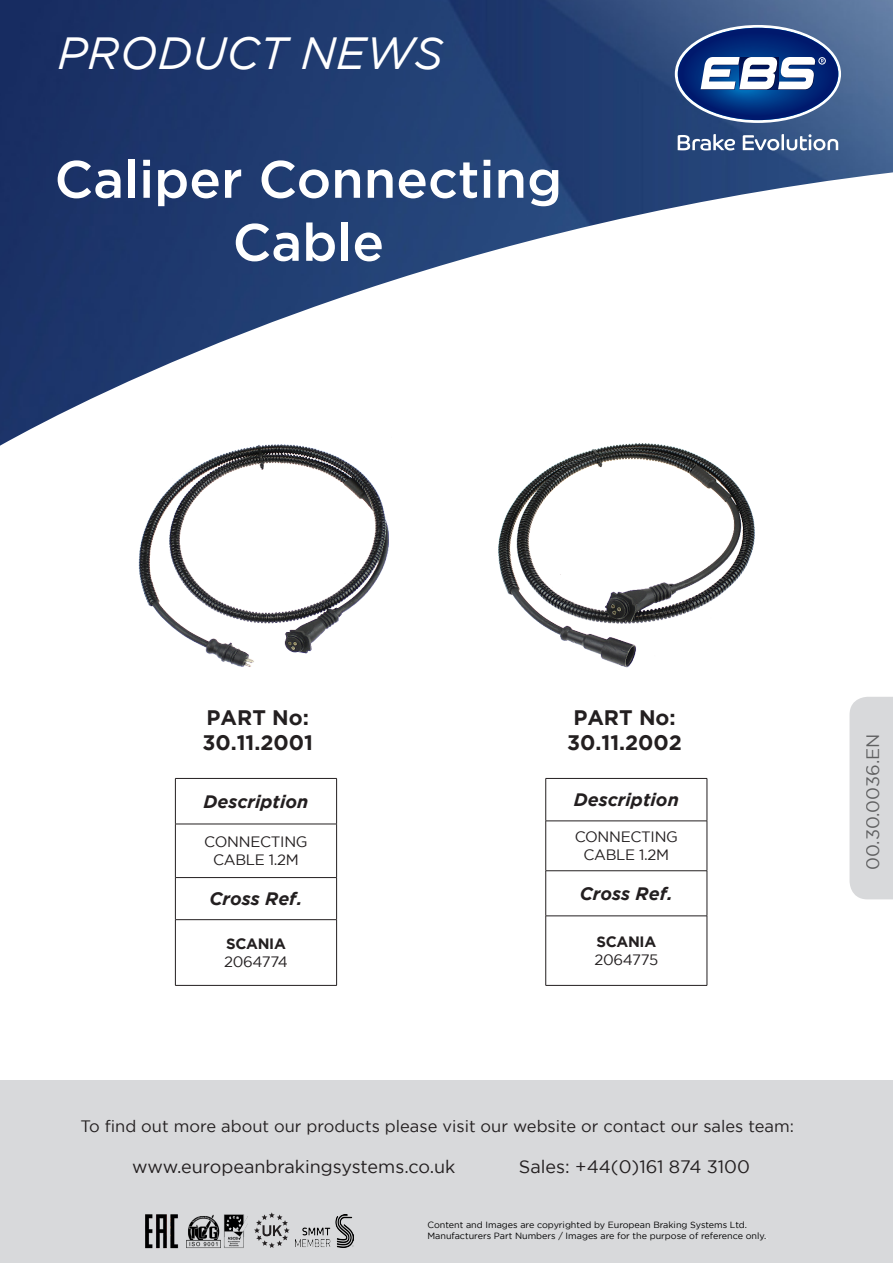
<style>
.page{position:relative;width:893px;height:1263px;background:#fff}
.page>*{position:absolute;margin:0;border:0;box-sizing:border-box;transform-origin:0 0}
.t1{font:500 52.5px/63px "Gotham";color:#fff;text-align:center}
.t2{font:italic 45px "Gotham";color:#fff}
.t3{font:700 21px "Gotham";color:#231f20}
.t4{font:18px "Gotham";color:#231f20}
.t5{font:italic 700 18px "Gotham";color:#231f20}
.t6{font:18px "Gotham";color:#000}
.t7{font:16.5px "Gotham";color:#231f20}
.t8{font:15px "Gotham";letter-spacing:-.02em;color:#231f20}
.t9{font:700 15px "Gotham";letter-spacing:-.02em;color:#231f20}
.t10{font:9px "Gotham";color:#000}
.s1{color:#fff}
</style>
<div class="page">
<div style="left:0;top:1080px;width:893px;height:183px;background:#d8d9db"></div>
<img style="left:0;top:0;width:893px;height:446px">
<svg style="left:678px;top:134px;width:57px;height:16px"></svg>
<svg style="left:743px;top:134px;width:95px;height:16px"></svg>
<svg style="left:675px;top:25px;width:166px;height:98px"></svg>
<div style="left:818px;top:57px;width:8px;height:7px;border:1px solid #fff;border-radius:50%"></div>
<img style="left:145px;top:1214px;width:34px;height:35px">
<svg style="left:254px;top:1212px;width:36px;height:36px"></svg>
<div style="left:849px;top:697px;width:44px;height:202px;background:#d8d9db"></div>
<hr style="left:175px;top:778px;width:162px;height:1px;background:#231f20">
<hr style="left:175px;top:779px;width:1px;height:45px;background:#231f20">
<hr style="left:336px;top:779px;width:1px;height:45px;background:#231f20">
<hr style="left:175px;top:824px;width:162px;height:1px;background:#231f20">
<hr style="left:175px;top:824px;width:1px;height:53px;background:#231f20">
<hr style="left:336px;top:824px;width:1px;height:53px;background:#231f20">
<hr style="left:175px;top:877px;width:162px;height:1px;background:#231f20">
<hr style="left:175px;top:878px;width:1px;height:41px;background:#231f20">
<hr style="left:336px;top:878px;width:1px;height:41px;background:#231f20">
<hr style="left:175px;top:919px;width:162px;height:1px;background:#231f20">
<hr style="left:175px;top:920px;width:1px;height:65px;background:#231f20">
<hr style="left:336px;top:920px;width:1px;height:65px;background:#231f20">
<hr style="left:175px;top:985px;width:162px;height:1px;background:#231f20">
<img style="left:186px;top:1214px;width:62px;height:34px">
<hr style="left:546px;top:778px;width:161px;height:1px;background:#231f20">
<hr style="left:545px;top:779px;width:1px;height:42px;background:#231f20">
<hr style="left:707px;top:779px;width:1px;height:42px;background:#231f20">
<hr style="left:546px;top:821px;width:161px;height:1px;background:#231f20">
<hr style="left:545px;top:821px;width:1px;height:49px;background:#231f20">
<hr style="left:707px;top:821px;width:1px;height:49px;background:#231f20">
<hr style="left:546px;top:870px;width:161px;height:1px;background:#231f20">
<hr style="left:545px;top:871px;width:1px;height:45px;background:#231f20">
<hr style="left:707px;top:871px;width:1px;height:45px;background:#231f20">
<hr style="left:546px;top:916px;width:161px;height:1px;background:#231f20">
<hr style="left:545px;top:916px;width:1px;height:69px;background:#231f20">
<hr style="left:707px;top:916px;width:1px;height:69px;background:#231f20">
<hr style="left:546px;top:985px;width:161px;height:1px;background:#231f20">
<img style="left:295px;top:1214px;width:59px;height:34px">
<img style="left:135px;top:435px;width:263px;height:232px">
<img style="left:490px;top:435px;width:268px;height:233px">
<p class="t2" style="left:58px;top:28px;width:387px">PRODUCT NEWS</p>
<p class="t1" style="left:55px;top:147px;width:509px">Caliper Connecting<br>Cable</p>
<p class="t3" style="left:207px;top:705px;width:104px">PART No:</p>
<p class="t3" style="left:202px;top:731px;width:112px">30.11.2001</p>
<p class="t5" style="left:204px;top:791px;width:106px">Description</p>
<p class="t8" style="left:204px;top:834px;width:105px">CONNECTING</p>
<p class="t8" style="left:213px;top:852px;width:87px">CABLE 1.2M</p>
<p class="t5" style="left:210px;top:888px;width:94px">Cross Ref.</p>
<p class="t9" style="left:226px;top:935px;width:61px">SCANIA</p>
<p class="t8" style="left:224px;top:953px;width:65px">2064774</p>
<p class="t3" style="left:573px;top:705px;width:104px">PART No:</p>
<p class="t3" style="left:567px;top:731px;width:116px">30.11.2002</p>
<p class="t5" style="left:574px;top:789px;width:106px">Description</p>
<p class="t8" style="left:575px;top:829px;width:105px">CONNECTING</p>
<p class="t8" style="left:583px;top:847px;width:87px">CABLE 1.2M</p>
<p class="t5" style="left:580px;top:883px;width:94px">Cross Ref.</p>
<p class="t9" style="left:596px;top:933px;width:61px">SCANIA</p>
<p class="t8" style="left:594px;top:951px;width:65px">2064775</p>
<p class="t7" style="left:81px;top:1116px;width:715px">To find out more about our products please visit our website or contact our sales team:</p>
<p class="t4" style="left:132px;top:1157px;width:325px">www.europeanbrakingsystems.co.uk</p>
<p class="t4" style="left:519px;top:1157px;width:233px">Sales: +44(0)161 874 3100</p>
<p class="t10" style="left:427px;top:1220px;width:321px">Content and Images are copyrighted by European Braking Systems Ltd.</p>
<p class="t10" style="left:427px;top:1231px;width:342px">Manufacturers Part Numbers / Images are for the purpose of reference only.<span class="s1">.</span></p>
<h3 class="t6" style="left:863px;top:870px;width:138px;rotate:-90deg">00.30.0036.EN</h3>
</div>
